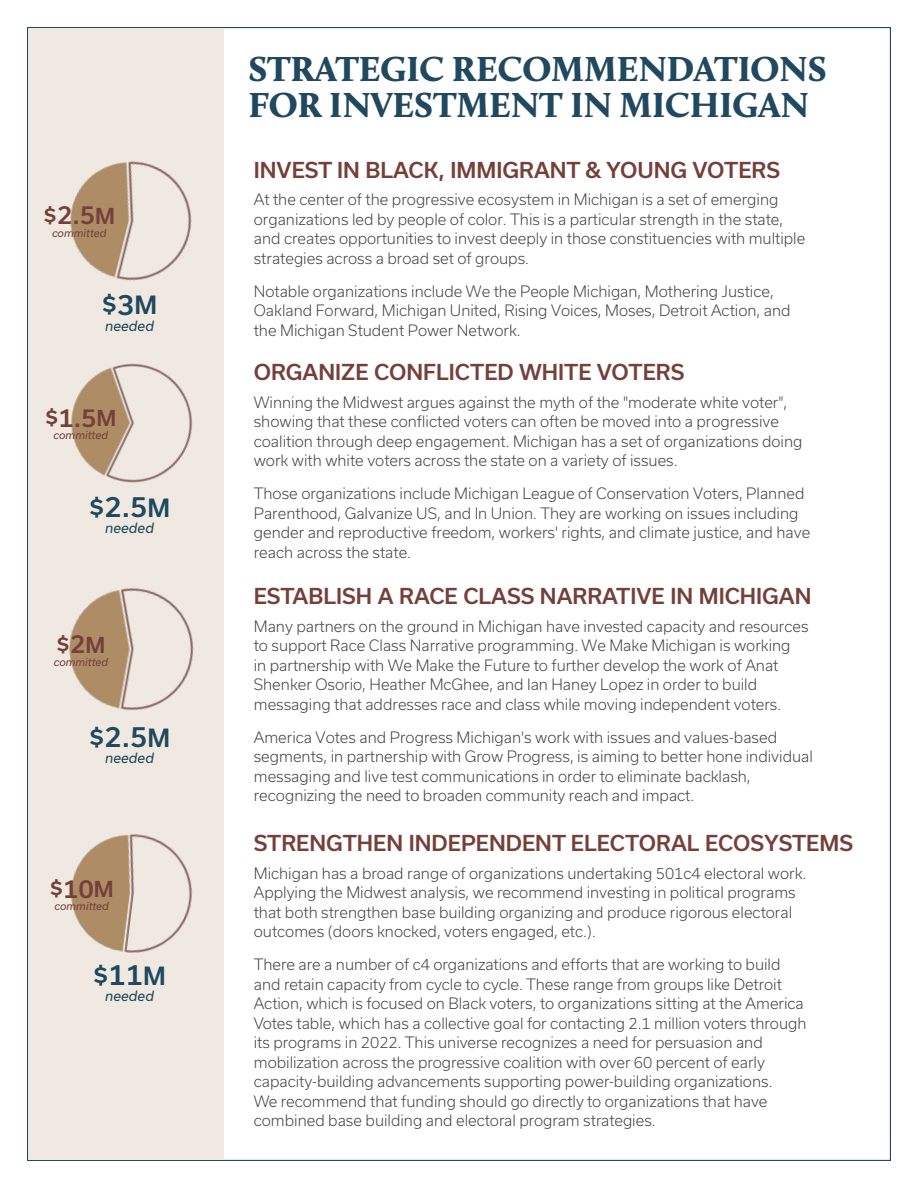
<style>
.page{position:relative;width:918px;height:1188px;background:#fff}
.page>*{position:absolute;margin:0;border:0;box-sizing:border-box;transform-origin:0 0}
.t1{font:900 36px/36px "Calluna";color:#20485f}
.t2{font:500 27px "Usual";color:#20485f}
.t3{font:500 24px "Usual";color:#753f3a}
.t4{font:500 24px "Usual";color:#20485f}
.t5{font:500 21px "Usual";color:#753f3a}
.t6{font:300 15px/19.5px "Usual";color:#414042}
.t7{font:italic 13.5px "Usual";color:#20485f}
.t8{font:italic 10.5px "Usual";color:#753f3a}
.s1{font-size:21px}
.s2{font-size:27px}
.s3{font-size:24px}
</style>
<div class="page">
<div style="left:29px;top:28px;width:194px;height:1132px;background:#efe9e1"></div>
<img style="left:71px;top:363px;width:122px;height:120px">
<img style="left:69px;top:588px;width:125px;height:123px">
<img style="left:71px;top:834px;width:121px;height:119px">
<img style="left:70px;top:161px;width:122px;height:120px">
<h3 class="t3" style="left:44px;top:202px;width:73px"><span class="s1">$</span>2.5<span class="s1">M</span></h3>
<p class="t8" style="left:52px;top:227px;width:56px">committed</p>
<h3 class="t4" style="left:102px;top:291px;width:57px">$<span class="s2">3</span>M</h3>
<p class="t7" style="left:105px;top:318px;width:50px">needed</p>
<h3 class="t3" style="left:45px;top:404px;width:73px"><span class="s1">$</span>1.5<span class="s1">M</span></h3>
<p class="t8" style="left:54px;top:429px;width:56px">committed</p>
<h2 class="t2" style="left:89px;top:492px;width:82px"><span class="s3">$</span>2.5<span class="s3">M</span></h2>
<p class="t7" style="left:105px;top:520px;width:50px">needed</p>
<h3 class="t5" style="left:57px;top:632px;width:50px">$<span class="s3">2</span>M</h3>
<p class="t8" style="left:54px;top:656px;width:56px">committed</p>
<h2 class="t2" style="left:89px;top:721px;width:82px"><span class="s3">$</span>2.5<span class="s3">M</span></h2>
<p class="t7" style="left:105px;top:750px;width:50px">needed</p>
<h3 class="t5" style="left:50px;top:877px;width:66px">$<span class="s3">10</span>M</h3>
<p class="t8" style="left:55px;top:900px;width:56px">committed</p>
<h3 class="t4" style="left:93px;top:962px;width:74px">$<span class="s2">11</span>M</h3>
<p class="t7" style="left:105px;top:988px;width:50px">needed</p>
<h1 class="t1" style="left:248px;top:50px;width:580px">STRATEGIC RECOMMENDATIONS<br>FOR INVESTMENT IN MICHIGAN</h1>
<h3 class="t5" style="left:254px;top:158px;width:528px">INVEST IN BLACK, IMMIGRANT &amp; YOUNG VOTERS</h3>
<p class="t6" style="left:254px;top:190px;width:553px">At the center of the progressive ecosystem in Michigan is a set of emerging organizations led by people of color. This is a particular strength in the state, and creates opportunities to invest deeply in those constituencies with multiple strategies across a broad set of groups.</p>
<p class="t6" style="left:254px;top:281px;width:538px">Notable organizations include We the People Michigan, Mothering Justice,<br>Oakland Forward, Michigan United, Rising Voices, Moses, Detroit Action, and the Michigan Student Power Network.</p>
<h3 class="t5" style="left:254px;top:360px;width:432px">ORGANIZE CONFLICTED WHITE VOTERS</h3>
<p class="t6" style="left:254px;top:392px;width:550px">Winning the Midwest argues against the myth of the "moderate white voter", showing that these conflicted voters can often be moved into a progressive coalition through deep engagement. Michigan has a set of organizations doing work with white voters across the state on a variety of issues.</p>
<p class="t6" style="left:254px;top:484px;width:558px">Those organizations include Michigan League of Conservation Voters, Planned Parenthood, Galvanize US, and In Union. They are working on issues including gender and reproductive freedom, workers' rights, and climate justice, and have reach across the state.</p>
<h3 class="t5" style="left:254px;top:584px;width:559px">ESTABLISH A RACE CLASS NARRATIVE IN MICHIGAN</h3>
<p class="t6" style="left:254px;top:617px;width:556px">Many partners on the ground in Michigan have invested capacity and resources to support Race Class Narrative programming. We Make Michigan is working<br>in partnership with We Make the Future to further develop the work of Anat Shenker Osorio, Heather McGhee, and Ian Haney Lopez in order to build messaging that addresses race and class while moving independent voters.</p>
<p class="t6" style="left:254px;top:728px;width:561px">America Votes and Progress Michigan's work with issues and values-based segments, in partnership with Grow Progress, is aiming to better hone individual messaging and live test communications in order to eliminate backlash, recognizing the need to broaden community reach and impact.</p>
<h3 class="t5" style="left:254px;top:831px;width:601px">STRENGTHEN INDEPENDENT ELECTORAL ECOSYSTEMS</h3>
<p class="t6" style="left:254px;top:863px;width:554px">Michigan has a broad range of organizations undertaking 501c4 electoral work.<br>Applying the Midwest analysis, we recommend investing in political programs that both strengthen base building organizing and produce rigorous electoral outcomes (doors knocked, voters engaged, etc.).</p>
<p class="t6" style="left:254px;top:955px;width:554px">There are a number of c4 organizations and efforts that are working to build and retain capacity from cycle to cycle. These range from groups like Detroit Action, which is focused on Black voters, to organizations sitting at the America Votes table, which has a collective goal for contacting 2.1 million voters through its programs in 2022. This universe recognizes a need for persuasion and mobilization across the progressive coalition with over 60 percent of early capacity-building advancements supporting power-building organizations.<br>We recommend that funding should go directly to organizations that have combined base building and electoral program strategies.</p>
</div>
